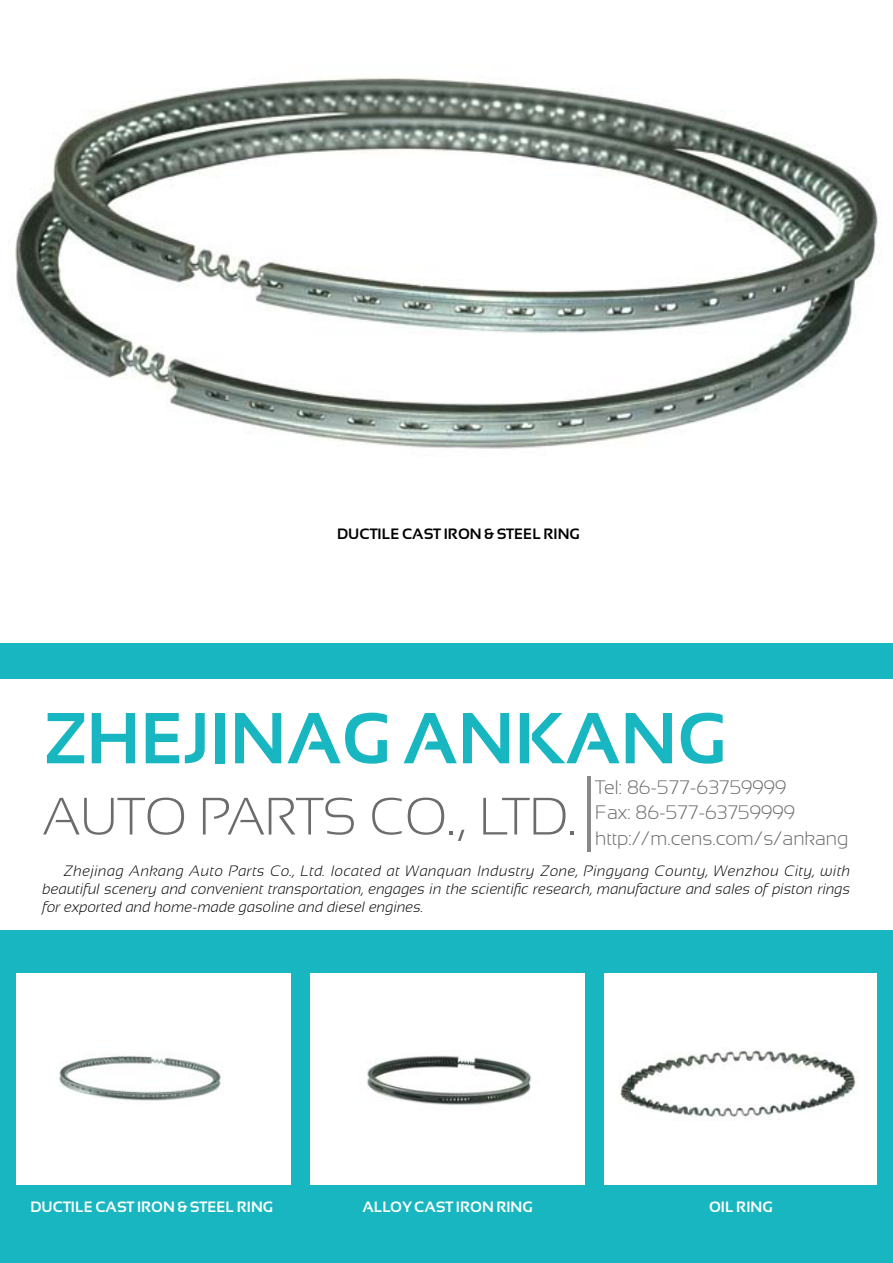
<style>
.page{position:relative;width:893px;height:1263px;background:#fff}
.page>*{position:absolute;margin:0;border:0;box-sizing:border-box;transform-origin:0 0}
.t1{font:700 72px "Sansation";color:#17b6c0}
.t2{font:300 52.5px "Sansation";color:#6d6c6c}
.t3{font:300 19.5px/25.5px "Sansation";color:#6d6c6c}
.t4{font:italic 300 15px/18px "Sansation";color:#000;text-align:justify}
.t5{font:700 15px "Sansation";color:#fff}
.t6{font:700 15px "Sansation";color:#000}
</style>
<div class="page">
<div style="left:0;top:643px;width:893px;height:620px;background:#17b6c0"></div>
<div style="left:0;top:679px;width:893px;height:251px;background:#fff"></div>
<div style="left:17px;top:973px;width:274px;height:212px;background:#fff"></div>
<div style="left:310px;top:973px;width:274px;height:212px;background:#fff"></div>
<div style="left:604px;top:973px;width:272px;height:212px;background:#fff"></div>
<hr style="left:587px;top:776px;width:3px;height:75px;background:#86888a">
<img style="left:59px;top:1054px;width:163px;height:47px">
<img style="left:15px;top:78px;width:863px;height:371px">
<img style="left:367px;top:1055px;width:165px;height:50px">
<img style="left:618px;top:1050px;width:240px;height:71px">
<p class="t6" style="left:337px;top:525px;width:244px">DUCTILE CAST IRON &amp; STEEL RING</p>
<h1 class="t1" style="left:43px;top:698px;width:685px">ZHEJINAG ANKANG</h1>
<h2 class="t2" style="left:43px;top:787px;width:536px">AUTO PARTS CO., LTD.</h2>
<h3 class="t3" style="left:595px;top:774px;width:255px">Tel: 86-577-63759999<br>Fax: 86-577-63759999 http://m.cens.com/s/ankang</h3>
<p class="t4" style="left:43px;top:862px;width:809px;text-indent:21px">Zhejinag Ankang Auto Parts Co., Ltd. located at Wanquan Industry Zone, Pingyang County, Wenzhou City, with beautiful scenery and convenient transportation, engages in the scientific research, manufacture and sales of piston rings for exported and home-made gasoline and diesel engines.</p>
<p class="t5" style="left:30px;top:1199px;width:244px">DUCTILE CAST IRON &amp; STEEL RING</p>
<p class="t5" style="left:362px;top:1199px;width:172px">ALLOY CAST IRON RING</p>
<p class="t5" style="left:709px;top:1199px;width:65px">OIL RING</p>
</div>
